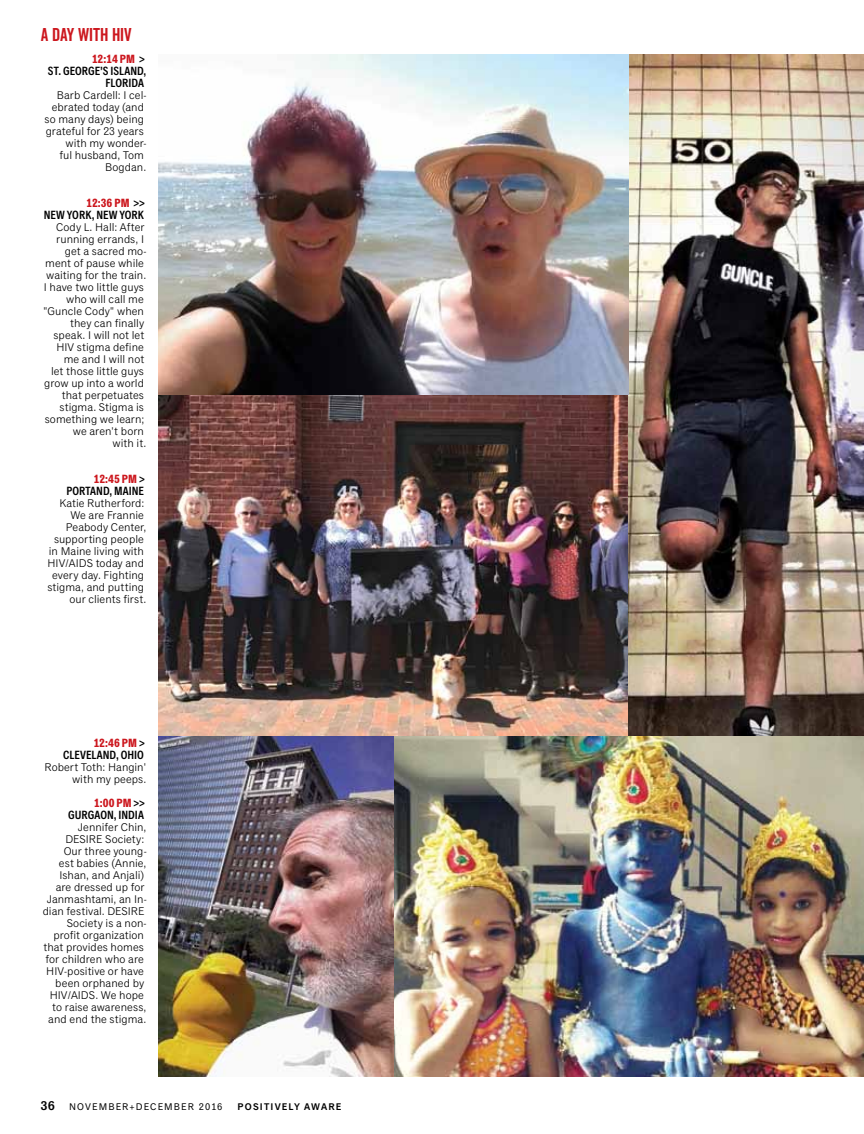
<style>
.page{position:relative;width:864px;height:1134px;background:#fff}
.page>*{position:absolute;margin:0;border:0;box-sizing:border-box;transform-origin:0 0}
.t1{font:18px "Veneer Clean";color:#cc171e}
.t2{font:600 12.75px "Classic Grotesque Pro";color:#000}
.t3{font:12px/12px "Classic Grotesque Pro Cn S Bd";color:#000;text-align:right}
.t4{font:700 condensed 12px "Classic Grotesque Pro";color:#cc171e}
.t5{font:11.25px/12px "Classic Grotesque Pro";color:#000;text-align:right}
.t6{font:9.75px "Classic Grotesque Pro";letter-spacing:.11em;color:#000}
.t7{font:600 9.75px "Classic Grotesque Pro";letter-spacing:.12em;color:#000}
.s1{color:#000}
</style>
<div class="page">
<img style="left:158px;top:54px;width:706px;height:1023px">
<h1 class="t1" style="left:41px;top:23px;width:92px">A DAY WITH HIV</h1>
<p class="t4" style="left:92px;top:51px;width:55px">12:14 PM <span class="s1">&gt;</span></p>
<p class="t3" style="left:48px;top:65px;width:100px">ST. GEORGE’S ISLAND,<br>FLORIDA</p>
<p class="t5" style="left:45px;top:89px;width:104px">Barb Cardell: I cel&shy;ebrated today (and so many days) being grateful for 23 years with my wonder-<br>ful husband, Tom<br>Bogdan.</p>
<p class="t4" style="left:86px;top:195px;width:60px">12:36 PM <span class="s1">&gt;&gt;</span></p>
<p class="t3" style="left:44px;top:209px;width:102px">NEW YORK, NEW YORK</p>
<p class="t5" style="left:56px;top:221px;width:90px">Cody L. Hall: After</p>
<p class="t5" style="left:56px;top:233px;width:87px">running errands, I</p>
<p class="t5" style="left:65px;top:245px;width:84px">get a sacred mo-</p>
<p class="t5" style="left:45px;top:257px;width:100px">ment of pause while</p>
<p class="t5" style="left:46px;top:269px;width:102px">waiting for the train.</p>
<p class="t5" style="left:44px;top:281px;width:102px">I have two little guys</p>
<p class="t5" style="left:66px;top:293px;width:79px">who will call me</p>
<p class="t5" style="left:43px;top:305px;width:103px">"Guncle Cody" when</p>
<p class="t5" style="left:70px;top:317px;width:76px">they can finally</p>
<p class="t5" style="left:54px;top:329px;width:92px">speak. I will not let</p>
<p class="t5" style="left:56px;top:341px;width:89px">HIV stigma define</p>
<p class="t5" style="left:64px;top:353px;width:82px">me and I will not</p>
<p class="t5" style="left:51px;top:365px;width:94px">let those little guys</p>
<p class="t5" style="left:44px;top:377px;width:101px">grow up into a world</p>
<p class="t5" style="left:62px;top:389px;width:84px">that perpetuates</p>
<p class="t5" style="left:60px;top:401px;width:86px">stigma. Stigma is</p>
<p class="t5" style="left:45px;top:413px;width:101px">something we learn;</p>
<p class="t5" style="left:73px;top:425px;width:73px">we aren't born</p>
<p class="t5" style="left:113px;top:437px;width:35px">with it.</p>
<p class="t4" style="left:94px;top:471px;width:53px">12:45 PM <span class="s1">&gt;</span></p>
<p class="t3" style="left:66px;top:485px;width:79px">PORTAND, MAINE</p>
<p class="t5" style="left:47px;top:497px;width:100px">Katie Rutherford:<br>We are Frannie<br>Peabody Center, supporting people in Maine living with<br>HIV/AI DS today and every day. Fighting stigma, and putting our clients first.</p>
<p class="t4" style="left:93px;top:735px;width:53px">12:46 PM <span class="s1">&gt;</span></p>
<p class="t3" style="left:63px;top:749px;width:82px">CLEVELAND, OHIO</p>
<p class="t5" style="left:44px;top:761px;width:103px">Robert Toth: Hangin' with my peeps.</p>
<p class="t4" style="left:94px;top:795px;width:52px">1:00 PM <span class="s1">&gt;&gt;</span></p>
<p class="t3" style="left:68px;top:809px;width:77px">GURGAON, INDIA</p>
<p class="t5" style="left:65px;top:821px;width:83px;text-align:left;text-indent:13px">Jennifer Chin,<br>DESIRE</p>
<p class="t5" style="left:105px;top:833px;width:41px">Society:</p>
<p class="t5" style="left:64px;top:845px;width:85px">Our three young-</p>
<p class="t5" style="left:59px;top:857px;width:89px">est babies (Annie,</p>
<p class="t5" style="left:60px;top:869px;width:86px">Ishan, and Anjali)</p>
<p class="t5" style="left:56px;top:881px;width:91px">are dressed up for</p>
<p class="t5" style="left:47px;top:893px;width:102px">Janmashtami, an I n-</p>
<p class="t5" style="left:43px;top:905px;width:80px">dian festival. DESIRE</p>
<p class="t5" style="left:67px;top:917px;width:82px">Society is a non-</p>
<p class="t5" style="left:53px;top:929px;width:92px">profit organization</p>
<p class="t5" style="left:43px;top:941px;width:102px">that provides homes</p>
<p class="t5" style="left:46px;top:953px;width:100px">for children who are</p>
<p class="t5" style="left:46px;top:965px;width:99px">HIV-positive or have</p>
<p class="t5" style="left:55px;top:977px;width:90px">been orphaned by</p>
<p class="t5" style="left:50px;top:989px;width:96px">HIV/AI DS. We hope</p>
<p class="t5" style="left:52px;top:1001px;width:96px">to raise awareness,</p>
<p class="t5" style="left:48px;top:1013px;width:99px">and end the stigma.</p>
<p class="t2" style="left:40px;top:1098px;width:16px">36</p>
<p class="t6" style="left:69px;top:1101px;width:155px">NOVEMBER+DECEMBER 2016</p>
<p class="t7" style="left:238px;top:1101px;width:106px">POSITIVELY AWARE</p>
</div>
